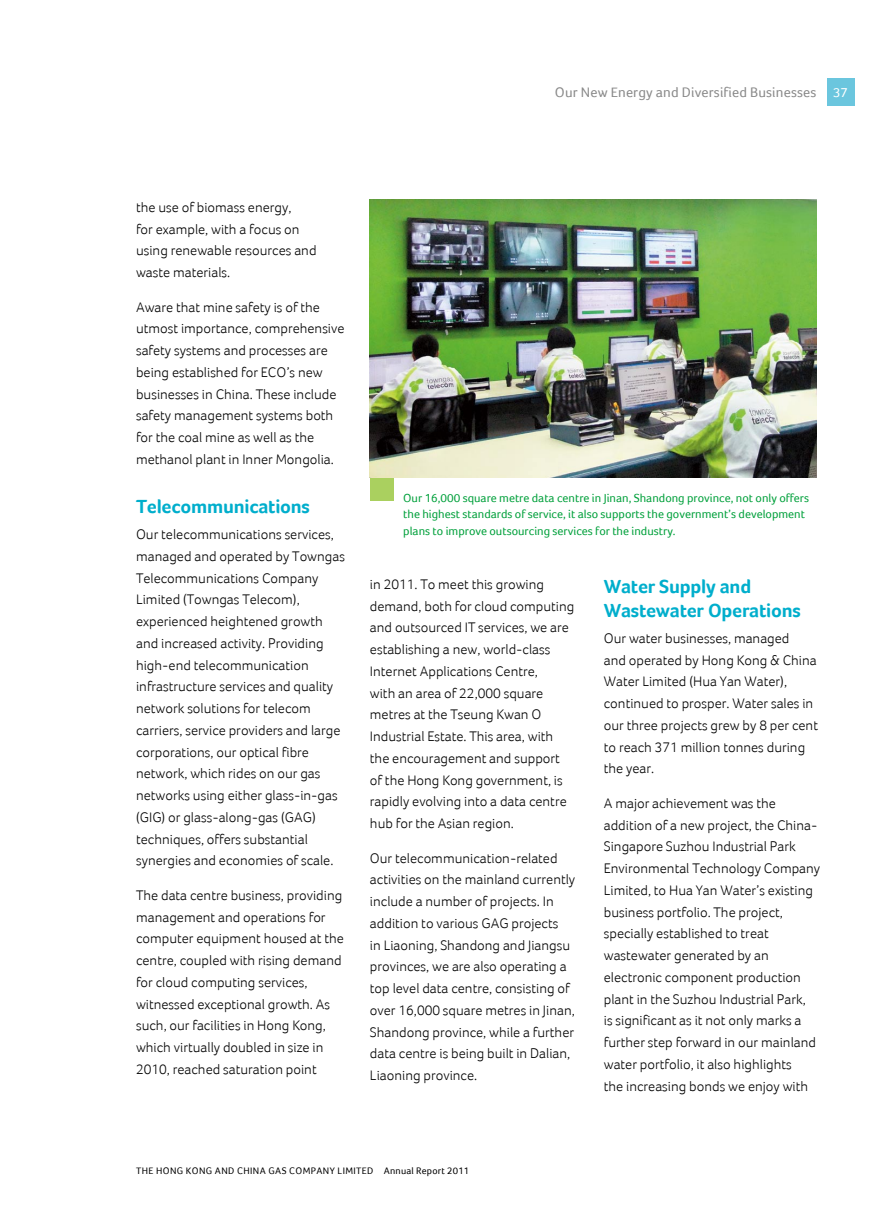
<style>
.page{position:relative;width:893px;height:1212px;background:#fff}
.page>*{position:absolute;margin:0;border:0;box-sizing:border-box;transform-origin:0 0}
.t1{font:700 19.5px/23.7px "Foco";letter-spacing:-.01em;color:#00aecc}
.t2{font:300 14.25px/21.8px "Foco";color:#000}
.t3{font:14.25px "Foco";letter-spacing:.01em;color:#898989}
.t4{font:13.5px "Foco";color:#fff}
.t5{font:12px/16.5px "Foco";color:#00a03b}
.t6{font:9.75px "Foco";letter-spacing:.04em;color:#000}
</style>
<div class="page">
<div style="left:827px;top:79px;width:28px;height:27px;background:#6bc6de"></div>
<div style="left:370px;top:477px;width:23px;height:24px;background:#aad05f"></div>
<img style="left:370px;top:200px;width:446px;height:277px">
<p class="t3" style="left:555px;top:84px;width:263px">Our New Energy and Diversified Businesses</p>
<p class="t4" style="left:833px;top:85px;width:16px">37</p>
<p class="t2" style="left:136px;top:196px;width:182px">the use of biomass energy,<br>for example, with a focus on using renewable resources and waste materials.</p>
<p class="t2" style="left:136px;top:296px;width:210px">Aware that mine safety is of the utmost importance, comprehensive safety systems and processes are being established for ECO’s new businesses in China. These include safety management systems both for the coal mine as well as the methanol plant in Inner Mongolia.</p>
<p class="t1" style="left:136px;top:494px;width:175px">Telecommunications</p>
<p class="t2" style="left:136px;top:523px;width:210px">Our telecommunications services, managed and operated by Towngas Telecommunications Company Limited (Towngas Telecom), experienced heightened growth and increased activity. Providing high-end telecommunication infrastructure services and quality network solutions for telecom carriers, service providers and large corporations, our optical fibre network, which rides on our gas networks using either glass-in-gas (GIG) or glass-along-gas (GAG) techniques, offers substantial synergies and economies of scale.</p>
<p class="t2" style="left:136px;top:884px;width:209px">The data centre business, providing management and operations for computer equipment housed at the centre, coupled with rising demand for cloud computing services, witnessed exceptional growth. As such, our facilities in Hong Kong, which virtually doubled in size in 2010, reached saturation point</p>
<p class="t5" style="left:403px;top:489px;width:407px">Our 16,000 square metre data centre in Jinan, Shandong province, not only offers the highest standards of service, it also supports the government’s development plans to improve outsourcing services for the industry.</p>
<p class="t2" style="left:370px;top:573px;width:206px">in 2011. To meet this growing demand, both for cloud computing and outsourced IT services, we are establishing a new, world-class<br>Internet Applications Centre,<br>with an area of 22,000 square metres at the Tseung Kwan O<br>Industrial Estate. This area, with the encouragement and support of the Hong Kong government, is rapidly evolving into a data centre hub for the Asian region.</p>
<p class="t2" style="left:370px;top:847px;width:207px">Our telecommunication-related activities on the mainland currently include a number of projects. In addition to various GAG projects<br>in Liaoning, Shandong and Jiangsu provinces, we are also operating a top level data centre, consisting of over 16,000 square metres in Jinan, Shandong province, while a further data centre is being built in Dalian, Liaoning province.</p>
<p class="t1" style="left:604px;top:574px;width:199px">Water Supply and<br>Wastewater Operations</p>
<p class="t2" style="left:604px;top:627px;width:216px">Our water businesses, managed<br>and operated by Hong Kong &amp; China<br>Water Limited (Hua Yan Water), continued to prosper. Water sales in our three projects grew by 8 per cent to reach 371 million tonnes during the year.</p>
<p class="t2" style="left:604px;top:792px;width:218px">A major achievement was the addition of a new project, the China-Singapore Suzhou Industrial Park Environmental Technology Company Limited, to Hua Yan Water’s existing business portfolio. The project, specially established to treat wastewater generated by an electronic component production plant in the Suzhou Industrial Park,<br>is significant as it not only marks a further step forward in our mainland water portfolio, it also highlights<br>the increasing bonds we enjoy with</p>
<p class="t6" style="left:136px;top:1164px;width:335px">THE HONG KONG AND CHINA GAS COMPANY LIMITED Annual Report 2011</p>
</div>
